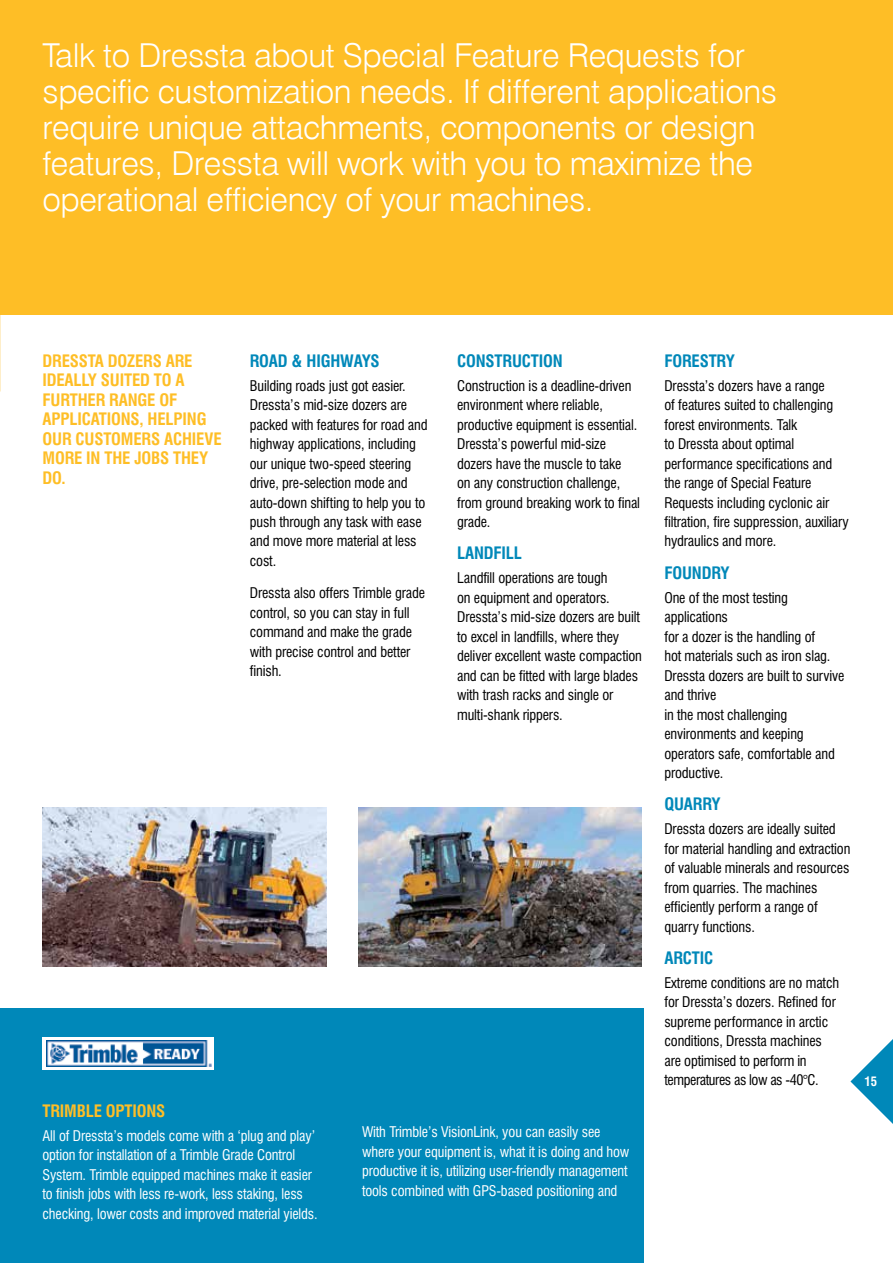
<style>
.page{position:relative;width:893px;height:1263px;background:#fff}
.page>*{position:absolute;margin:0;border:0;box-sizing:border-box;transform-origin:0 0}
.t1{font:33px/36px "Swis 721 Lt EU";letter-spacing:-.01em;color:#fff}
.t2{font:700 15.75px/19.5px "Swis 721 Cn PL";letter-spacing:-.01em;color:#febe26}
.t3{font:700 15.75px "Swis 721 Cn PL";letter-spacing:-.01em;color:#0088b9}
.t4{font:13.5px/19.5px "Swis 721 Cn PL";letter-spacing:-.01em;color:#000}
.t5{font:13.5px/19.5px "Swis 721 Cn PL";letter-spacing:-.01em;color:#fff}
.t6{font:700 12px "Swis 721 Cn PL";color:#fff}
</style>
<div class="page">
<div style="left:0;top:0;width:893px;height:314px;background:#febe26"></div>
<div style="left:0;top:1008px;width:643px;height:255px;background:#0088b9"></div>
<img style="left:43px;top:807px;width:283px;height:160px">
<div style="left:43px;top:1037px;width:171px;height:32px;background:linear-gradient(to right,#fff,#fff)"></div>
<img style="left:46px;top:1040px;width:166px;height:26px">
<img style="left:358px;top:807px;width:284px;height:160px">
<svg style="left:850px;top:1039px;width:43px;height:85px"></svg>
<p class="t1" style="left:43px;top:38px;width:736px">Talk to Dressta about Special Feature Requests for specific customization needs. If different applications require unique attachments, components or design features, Dressta will work with you to maximize the operational efficiency of your machines.</p>
<p class="t2" style="left:43px;top:351px;width:181px">DRESSTA DOZERS ARE<br>IDEALLY SUITED TO A<br>FURTHER RANGE OF<br>APPLICATIONS, HELPING<br>OUR CUSTOMERS ACHIEVE<br>MORE IN THE JOBS THEY<br>DO.</p>
<p class="t3" style="left:250px;top:351px;width:131px">ROAD &amp; HIGHWAYS</p>
<p class="t4" style="left:250px;top:376px;width:179px">Building roads just got easier.<br>Dressta’s mid-size dozers are packed with features for road and highway applications, including our unique two-speed steering drive, pre-selection mode and auto-down shifting to help you to push through any task with ease and move more material at less cost.</p>
<p class="t4" style="left:250px;top:583px;width:177px">Dressta also offers Trimble grade control, so you can stay in full command and make the grade with precise control and better finish.</p>
<p class="t3" style="left:457px;top:351px;width:107px">CONSTRUCTION</p>
<p class="t4" style="left:457px;top:376px;width:184px">Construction is a deadline-driven environment where reliable, productive equipment is essential.<br>Dressta’s powerful mid-size dozers have the muscle to take<br>on any construction challenge, from ground breaking work to final grade.</p>
<p class="t3" style="left:457px;top:543px;width:66px">LANDFILL</p>
<p class="t4" style="left:457px;top:568px;width:186px">Landfill operations are tough<br>on equipment and operators.<br>Dressta’s mid-size dozers are built to excel in landfills, where they deliver excellent waste compaction and can be fitted with large blades with trash racks and single or multi-shank rippers.</p>
<p class="t2" style="left:43px;top:1101px;width:124px">TRIMBLE OPTIONS</p>
<p class="t5" style="left:43px;top:1125px;width:277px">All of Dressta’s models come with a ‘plug and play’ option for installation of a Trimble Grade Control System. Trimble equipped machines make it easier to finish jobs with less re-work, less staking, less checking, lower costs and improved material yields.</p>
<p class="t5" style="left:362px;top:1122px;width:269px">With Trimble’s VisionLink, you can easily see where your equipment is, what it is doing and how productive it is, utilizing user-friendly management tools combined with GPS-based positioning and</p>
<p class="t3" style="left:664px;top:351px;width:72px">FORESTRY</p>
<p class="t4" style="left:664px;top:376px;width:186px">Dressta’s dozers have a range<br>of features suited to challenging forest environments. Talk<br>to Dressta about optimal performance specifications and the range of Special Feature<br>Requests including cyclonic air filtration, fire suppression, auxiliary hydraulics and more.</p>
<p class="t3" style="left:664px;top:563px;width:67px">FOUNDRY</p>
<p class="t4" style="left:664px;top:588px;width:182px">One of the most testing applications<br>for a dozer is the handling of<br>hot materials such as iron slag.<br>Dressta dozers are built to survive and thrive<br>in the most challenging environments and keeping operators safe, comfortable and productive.</p>
<p class="t3" style="left:664px;top:794px;width:58px">QUARRY</p>
<p class="t4" style="left:664px;top:819px;width:188px">Dressta dozers are ideally suited for material handling and extraction of valuable minerals and resources from quarries. The machines efficiently perform a range of quarry functions.</p>
<p class="t3" style="left:664px;top:948px;width:50px">ARCTIC</p>
<p class="t4" style="left:664px;top:973px;width:176px">Extreme conditions are no match for Dressta’s dozers. Refined for supreme performance in arctic conditions, Dressta machines are optimised to perform in temperatures as low as -40°C.</p>
<p class="t6" style="left:864px;top:1074px;width:14px">15</p>
</div>
